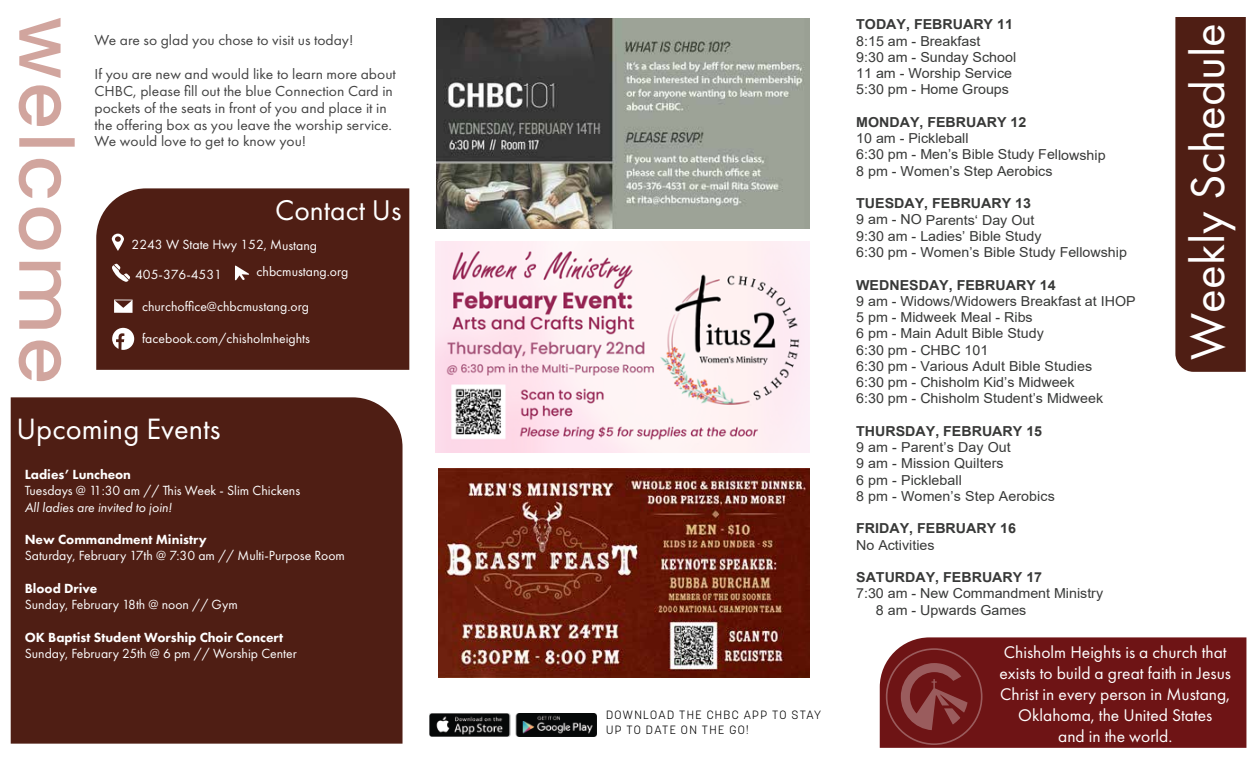
<style>
.page{position:relative;width:1260px;height:765px;background:#fff}
.page>*{position:absolute;margin:0;border:0;box-sizing:border-box;transform-origin:0 0}
.t1{font:500 74.88px "Poppins";letter-spacing:.05em;color:rgb(178 102 91/.59)}
.t2{font:49.25px "Futura PT";color:#fff}
.t3{font:30.5px "Futura PT";color:#fff}
.t4{font:29.62px "Futura PT";color:#fff}
.t5{font:17.5px/21px "Futura PT";color:#fff;text-align:center}
.t6{font:15px/16.9px "Futura PT";color:#434343;scale:1.04 1}
.t7{font:13.75px/16.2px "Arial";color:#383938;scale:1.04 1}
.t8{font:13.75px/29.6px "Futura PT";color:#fff}
.t9{font:700 13.75px "Arial";color:#383938;scale:1.04 1}
.t10{font:800 13.75px "Futura PT";color:#fff}
.t11{font:italic 13.75px "Futura PT";color:#fff}
.t12{font:300 11.88px/14.9px "Korolev";letter-spacing:.105em;color:#000}
.s1{font-size:12.38px}
</style>
<div class="page">
<img style="left:436px;top:242px;width:374px;height:210px">
<img style="left:437px;top:19px;width:372px;height:209px">
<img style="left:438px;top:469px;width:372px;height:209px">
<div style="left:880px;top:637px;width:366px;height:111px;background:#6e1415"></div>
<div style="left:1175px;top:17px;width:71px;height:355px;background:#4f1e14"></div>
<img style="left:429px;top:713px;width:167px;height:24px">
<div style="left:11px;top:397px;width:392px;height:347px;background:#4f1e14"></div>
<div style="left:96px;top:188px;width:313px;height:182px;background:#4f1e14"></div>
<svg style="left:114px;top:300px;width:19px;height:13px"></svg>
<svg style="left:235px;top:266px;width:14px;height:14px"></svg>
<svg style="left:112px;top:234px;width:12px;height:17px"></svg>
<svg style="left:112px;top:264px;width:18px;height:18px"></svg>
<svg style="left:112px;top:328px;width:22px;height:22px"></svg>
<svg style="left:886px;top:648px;width:97px;height:97px;background:#7a2728"></svg>
<h1 class="t1" style="left:89px;top:17px;width:368px;rotate:90deg">welcome</h1>
<h2 class="t2" style="left:1179px;top:360px;width:338px;rotate:-90deg">Weekly Schedule</h2>
<p class="t9" style="left:856px;top:15px;width:152px">TODAY, FEBRUARY 11</p>
<p class="t7" style="left:856px;top:33px;width:155px">8:15 am - Breakfast<br>9:30 am - Sunday School<br>11 am - Worship Service<br>5:30 pm - Home Groups</p>
<p class="t9" style="left:856px;top:112px;width:165px">MONDAY, FEBRUARY 12</p>
<p class="t7" style="left:856px;top:130px;width:241px">10 am - Pickleball<br>6:30 pm - Men’s Bible Study Fellowship<br>8 pm - Women’s Step Aerobics</p>
<p class="t9" style="left:856px;top:194px;width:170px">TUESDAY, FEBRUARY 13</p>
<p class="t7" style="left:856px;top:211px;width:262px">9 am - NO Parents‘ Day Out<br>9:30 am - Ladies’ Bible Study<br>6:30 pm - Women’s Bible Study Fellowship</p>
<p class="t9" style="left:856px;top:275px;width:193px">WEDNESDAY, FEBRUARY 14</p>
<p class="t7" style="left:856px;top:293px;width:270px">9 am - Widows/Widowers Breakfast at IHOP<br>5 pm - Midweek Meal - Ribs<br>6 pm - Main Adult Bible Study<br>6:30 pm - CHBC 101<br>6:30 pm - Various Adult Bible Studies<br>6:30 pm - Chisholm Kid’s Midweek<br>6:30 pm - Chisholm Student’s Midweek</p>
<p class="t9" style="left:856px;top:421px;width:180px">THURSDAY, FEBRUARY 15</p>
<p class="t7" style="left:856px;top:439px;width:192px">9 am - Parent’s Day Out<br>9 am - Mission Quilters<br>6 pm - Pickleball<br>8 pm - Women’s Step Aerobics</p>
<p class="t9" style="left:856px;top:519px;width:155px">FRIDAY, FEBRUARY 16</p>
<p class="t7" style="left:856px;top:537px;width:77px">No Activities</p>
<p class="t9" style="left:856px;top:568px;width:180px">SATURDAY, FEBRUARY 17</p>
<p class="t7" style="left:876px;top:585px;width:220px;text-indent:-20px">7:30 am - New Commandment Ministry<br>8 am - Upwards Games</p>
<p class="t6" style="left:95px;top:32px;width:250px">We are so glad you chose to visit us today!</p>
<p class="t6" style="left:95px;top:66px;width:291px">If you are new and would like to learn more about CHBC, please fill out the blue Connection Card in pockets of the seats in front of you and place it in the offering box as you leave the worship service.<br>We would love to get to know you!</p>
<h3 class="t4" style="left:275px;top:192px;width:128px">Contact Us</h3>
<p class="t8" style="left:132px;top:230px;width:187px">2243 W State Hwy 152, Mustang<br>405-376-4531</p>
<p class="t8" style="left:142px;top:292px;width:168px">churchoffice@chbcmustang.org</p>
<p class="t8" style="left:257px;top:257px;width:93px">chbcmustang.org</p>
<p class="t8" style="left:142px;top:323px;width:170px">facebook.com/chisholmheights</p>
<h3 class="t3" style="left:17px;top:411px;width:205px">Upcoming Events</h3>
<p class="t10" style="left:25px;top:466px;width:108px">Ladies’ Luncheon</p>
<p class="t8" style="left:25px;top:476px;width:277px">Tuesdays @ 11:30 am // This Week - Slim Chickens</p>
<p class="t11" style="left:25px;top:499px;width:149px">All ladies are invited to join!</p>
<p class="t10" style="left:25px;top:531px;width:184px">New Commandment Ministry</p>
<p class="t8" style="left:25px;top:541px;width:322px">Saturday, February 17th @ 7:30 am // Multi-Purpose Room</p>
<p class="t10" style="left:25px;top:580px;width:74px">Blood Drive</p>
<p class="t8" style="left:25px;top:590px;width:214px">Sunday, February 18th @ noon // Gym</p>
<p class="t10" style="left:25px;top:628px;width:260px">OK Baptist Student Worship Choir Concert</p>
<p class="t8" style="left:25px;top:638px;width:274px">Sunday, February 25th @ 6 pm // Worship Center</p>
<p class="t5" style="left:1000px;top:642px;width:233px">Chisholm Heights is a church that exists to build a great faith in Jesus<br>Christ in every person in Mustang,<br>Oklahoma, the United States<br>and in the world.</p>
<p class="t12" style="left:606px;top:708px;width:217px">DOWNLOAD THE CHBC APP TO STAY<br>UP TO DATE ON THE GO<span class="s1">!</span></p>
</div>
